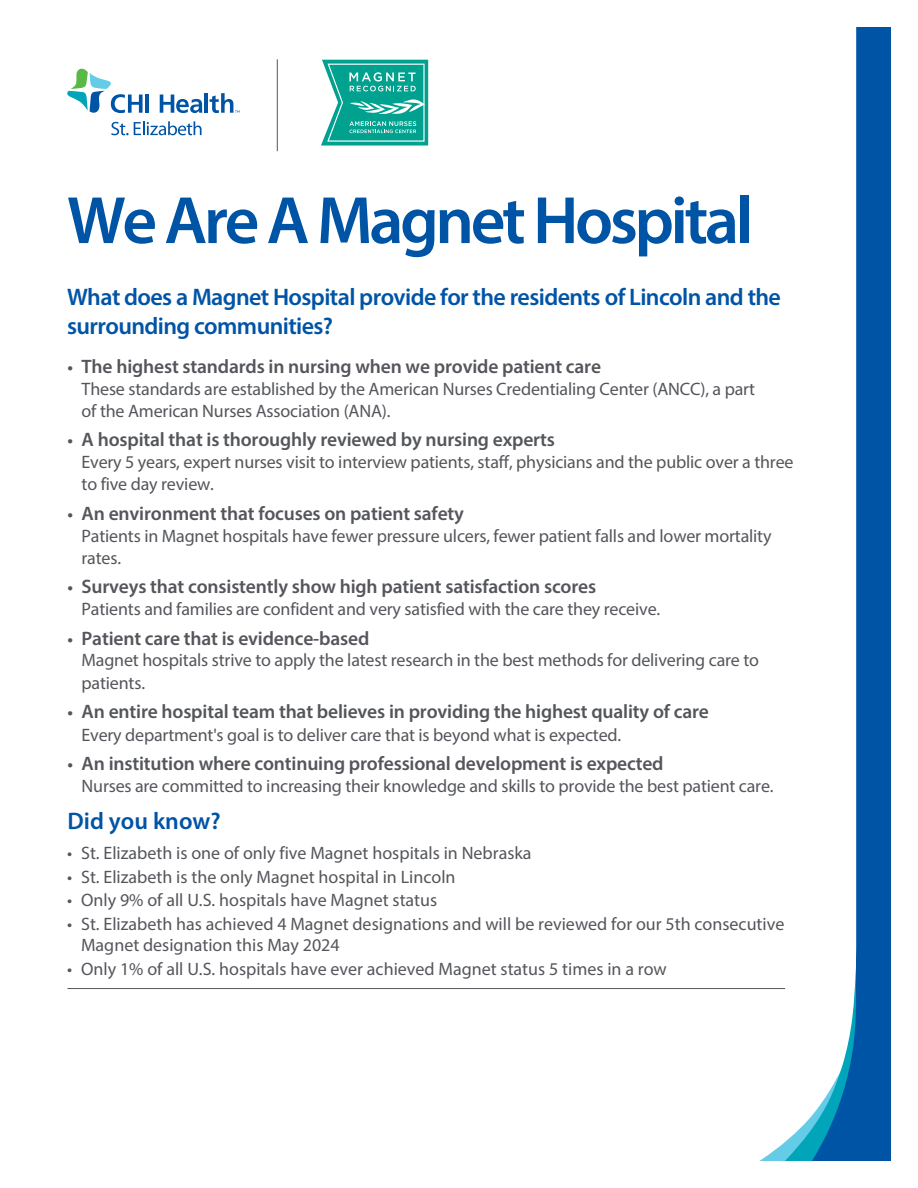
<style>
.page{position:relative;width:918px;height:1188px;background:#fff}
.page>*{position:absolute;margin:0;border:0;box-sizing:border-box;transform-origin:0 0}
.t1{font:600 67.5px "Myriad Pro";letter-spacing:-.05em;color:#0054a6}
.t2{font:600 24px/28.8px "Myriad Pro";letter-spacing:-.025em;color:#0054a6}
.t3{font:600 24px "Myriad Pro";color:#0054a5}
.t4{font:600 19.5px "Myriad Pro";letter-spacing:-.01em;color:#54565b}
.t5{font:18px/21.6px "Myriad Pro";letter-spacing:-.01em;color:#54565b}
.s1{font-size:18px}
</style>
<div class="page">
<svg style="left:768px;top:27px;width:123px;height:1134px"></svg>
<svg style="left:67px;top:68px;width:76px;height:45px"></svg>
<hr style="left:145px;top:95px;width:4px;height:18px;background:#0054a6">
<svg style="left:160px;top:95px;width:42px;height:18px"></svg>
<hr style="left:204px;top:93px;width:4px;height:20px;background:#0054a6">
<svg style="left:210px;top:93px;width:30px;height:20px"></svg>
<svg style="left:111px;top:121px;width:91px;height:14px"></svg>
<svg style="left:321px;top:60px;width:107px;height:86px"></svg>
<hr style="left:277px;top:59px;width:1px;height:92px;background:#54565b">
<hr style="left:68px;top:988px;width:717px;height:1px;background:#54565b">
<p class="t1" style="left:67px;top:177px;width:688px">We Are A Magnet Hospital</p>
<p class="t2" style="left:67px;top:282px;width:715px">What does a Magnet Hospital provide for the residents of Lincoln and the surrounding communities?</p>
<p class="t4" style="left:68px;top:354px;width:535px"><span class="s1">•</span> The highest standards in nursing when we provide patient care</p>
<p class="t5" style="left:82px;top:378px;width:675px">These standards are established by the American Nurses Credentialing Center (ANCC), a part of the American Nurses Association (ANA).</p>
<p class="t4" style="left:67px;top:427px;width:489px"><span class="s1">•</span> A hospital that is thoroughly reviewed by nursing experts</p>
<p class="t5" style="left:82px;top:450px;width:713px;line-height:22.4px">Every 5 years, expert nurses visit to interview patients, staff, physicians and the public over a three to five day review.</p>
<p class="t4" style="left:67px;top:501px;width:398px"><span class="s1">•</span> An environment that focuses on patient safety</p>
<p class="t5" style="left:82px;top:525px;width:691px">Patients in Magnet hospitals have fewer pressure ulcers, fewer patient falls and lower mortality rates.</p>
<p class="t4" style="left:67px;top:574px;width:530px"><span class="s1">•</span> Surveys that consistently show high patient satisfaction scores</p>
<p class="t5" style="left:82px;top:598px;width:580px">Patients and families are confident and very satisfied with the care they receive.</p>
<p class="t4" style="left:67px;top:626px;width:303px"><span class="s1">•</span> Patient care that is evidence-based</p>
<p class="t5" style="left:82px;top:649px;width:679px;line-height:22.4px">Magnet hospitals strive to apply the latest research in the best methods for delivering care to patients.</p>
<p class="t4" style="left:67px;top:699px;width:643px"><span class="s1">•</span> An entire hospital team that believes in providing the highest quality of care</p>
<p class="t5" style="left:82px;top:723px;width:541px">Every department's goal is to deliver care that is beyond what is expected.</p>
<p class="t4" style="left:67px;top:751px;width:598px"><span class="s1">•</span> An institution where continuing professional development is expected</p>
<p class="t5" style="left:82px;top:775px;width:694px">Nurses are committed to increasing their knowledge and skills to provide the best patient care.</p>
<p class="t3" style="left:68px;top:806px;width:155px">Did you know?</p>
<p class="t5" style="left:67px;top:842px;width:466px">• St. Elizabeth is one of only five Magnet hospitals in Nebraska</p>
<p class="t5" style="left:67px;top:866px;width:390px">• St. Elizabeth is the only Magnet hospital in Lincoln</p>
<p class="t5" style="left:67px;top:889px;width:372px">• Only 9% of all U.S. hospitals have Magnet status</p>
<p class="t5" style="left:81px;top:913px;width:705px;text-indent:-14px">• St. Elizabeth has achieved 4 Magnet designations and will be reviewed for our 5th consecutive<br>Magnet designation this May 2024</p>
<p class="t5" style="left:67px;top:958px;width:601px">• Only 1% of all U.S. hospitals have ever achieved Magnet status 5 times in a row</p>
</div>
